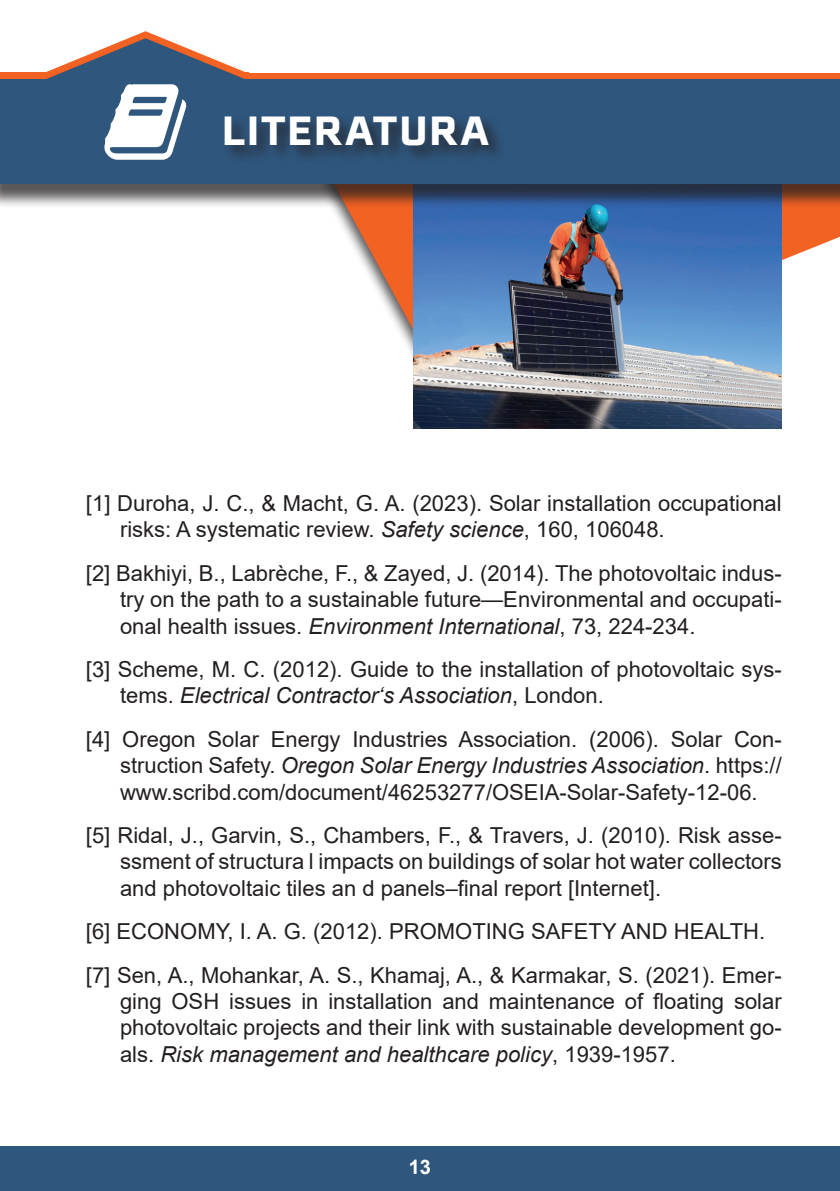
<style>
.page{position:relative;width:840px;height:1191px;background:#fff}
.page>*{position:absolute;margin:0;border:0;box-sizing:border-box;transform-origin:0 0}
.t1{font:500 40px "Erbaum";color:#fff}
.t2{font:22px/26.4px "Arial";color:#231f20;text-align:justify}
.t3{font:700 20px "Arial";color:#fff}
.s1{font-style:italic}
</style>
<div class="page">
<div style="left:0;top:1146px;width:839px;height:45px;background:#2f567d"></div>
<svg style="left:333px;top:209px;width:506px;height:185px"></svg>
<img style="left:413px;top:209px;width:368px;height:219px">
<div style="left:0;top:35px;width:839px;height:174px;background:#231f20;opacity:.75"></div>
<div style="left:0;top:72px;width:839px;height:105px;background:#f26222"></div>
<div style="left:0;top:79px;width:839px;height:105px;background:#2f567d"></div>
<div style="left:249px;top:0;width:590px;height:72px;background:#fff"></div>
<div style="left:222px;top:114px;width:284px;height:51px;background:#231f20;opacity:.75"></div>
<svg style="left:45px;top:31px;width:200px;height:129px"></svg>
<h1 class="t1" style="left:221px;top:102px;width:271px">LITERATURA</h1>
<p class="t2" style="left:120px;top:490px;width:663px;text-indent:-34px">[1] Duroha, J. C., &amp; Macht, G. A. (2023). Solar installation occupational risks: A systematic review. <span class="s1">Safety science</span>, 160, 106048.</p>
<p class="t2" style="left:120px;top:559px;width:663px;text-indent:-34px">[2] Bakhiyi, B., Labrèche, F., &amp; Zayed, J. (2014). The photovoltaic indus&shy;try on the path to a sustainable future—Environmental and occupati&shy;onal health issues. <span class="s1">Environment International</span>, 73, 224-234.</p>
<p class="t2" style="left:120px;top:656px;width:663px;text-indent:-34px">[3] Scheme, M. C. (2012). Guide to the installation of photovoltaic sys&shy;tems. <span class="s1">Electrical Contractor‘s Association</span>, London.</p>
<p class="t2" style="left:120px;top:725px;width:663px;text-indent:-34px">[4] Oregon Solar Energy Industries Association. (2006). Solar Con&shy;struction Safety. <span class="s1">Oregon Solar Energy Industries Association</span>. https:// www.scribd.com/document/46253277/OSEIA-Solar-Safety-12-06.</p>
<p class="t2" style="left:120px;top:822px;width:663px;text-indent:-34px">[5] Ridal, J., Garvin, S., Chambers, F., &amp; Travers, J. (2010). Risk asse&shy;ssment of structura l impacts on buildings of solar hot water collectors and photovoltaic tiles an d panels–final report [Internet].</p>
<p class="t2" style="left:86px;top:909px;width:697px;line-height:43.4px">[6] ECONOMY, I. A. G. (2012). PROMOTING SAFETY AND HEALTH. [7] Sen, A., Mohankar, A. S., Khamaj, A., &amp; Karmakar, S. (2021). Emer-</p>
<p class="t2" style="left:120px;top:988px;width:663px">ging OSH issues in installation and maintenance of floating solar photovoltaic projects and their link with sustainable development go&shy;als. <span class="s1">Risk management and healthcare policy</span>, 1939-1957.</p>
<p class="t3" style="left:408px;top:1153px;width:24px">13</p>
</div>
